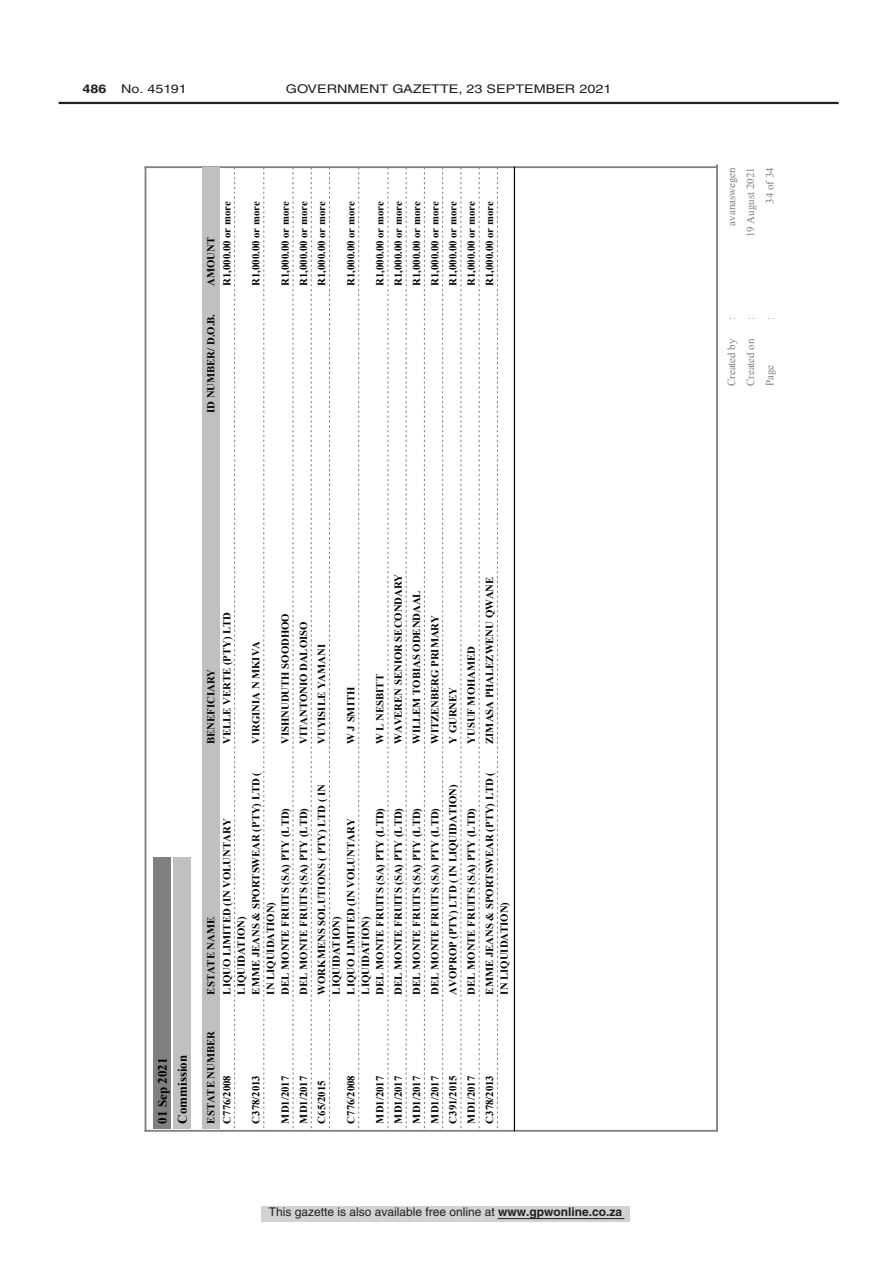
<style>
.page{position:relative;width:893px;height:1263px;background:#fff}
.page>*{position:absolute;margin:0;border:0;box-sizing:border-box;transform-origin:0 0}
.t1{font:700 12.9px "Times New Roman";color:#000}
.t2{font:12px "Helvetica LT Std";color:#231f20}
.t3{font:12px "Helvetica LT Std";color:#231f20;scale:1.2 1}
.t4{font:10.95px/19.2px "Times New Roman";color:#808080;text-align:justify}
.t5{font:700 10.65px/14.5px "Times New Roman";color:#000}
.s1{font-weight:700}
</style>
<div class="page">
<div style="left:261px;top:1206px;width:369px;height:16px;background:#d1d2d4"></div>
<hr style="left:498px;top:1218px;width:126px;height:1px;background:#231f20">
<hr style="left:59px;top:102px;width:780px;height:2px;background:#231f20">
<hr style="left:145px;top:1130px;width:572px;height:2px;background:#808080">
<hr style="left:145px;top:166px;width:572px;height:2px;background:#808080">
<hr style="left:145px;top:167px;width:1px;height:964px;background:#808080">
<svg style="left:497px;top:168px;width:1px;height:960px"></svg>
<svg style="left:479px;top:168px;width:1px;height:960px"></svg>
<svg style="left:461px;top:168px;width:1px;height:960px"></svg>
<svg style="left:442px;top:168px;width:1px;height:960px"></svg>
<svg style="left:424px;top:168px;width:1px;height:960px"></svg>
<svg style="left:406px;top:168px;width:1px;height:960px"></svg>
<svg style="left:388px;top:168px;width:1px;height:960px"></svg>
<svg style="left:358px;top:168px;width:1px;height:960px"></svg>
<svg style="left:329px;top:168px;width:1px;height:960px"></svg>
<svg style="left:311px;top:168px;width:1px;height:960px"></svg>
<svg style="left:293px;top:168px;width:1px;height:960px"></svg>
<svg style="left:264px;top:168px;width:1px;height:960px"></svg>
<svg style="left:234px;top:168px;width:1px;height:960px"></svg>
<hr style="left:514px;top:167px;width:1px;height:964px;background:#000">
<hr style="left:716px;top:165px;width:2px;height:966px;background:#808080">
<div style="left:153px;top:1117px;width:17px;height:12px;background:#808080"></div>
<div style="left:153px;top:857px;width:17px;height:266px;background:#808080"></div>
<div style="left:202px;top:167px;width:17px;height:962px;background:#c0c0c0"></div>
<div style="left:173px;top:1117px;width:17px;height:12px;background:#c0c0c0"></div>
<div style="left:173px;top:857px;width:17px;height:266px;background:#c0c0c0"></div>
<p class="t3" style="left:83px;top:82px;width:88px"><span class="s1">486</span> No. 45191</p>
<p class="t3" style="left:286px;top:82px;width:201px">GOVERNMENT GAZETTE, 23 Septem</p>
<p class="t3" style="left:546px;top:82px;width:56px">ber 2021</p>
<p class="t5" style="left:203px;top:286px;width:50px;rotate:-90deg">AMOUNT</p>
<p class="t5" style="left:219px;top:286px;width:86px;rotate:-90deg">R1,000.00 or more</p>
<p class="t5" style="left:203px;top:413px;width:101px;rotate:-90deg">ID NUMBER/ D.O.B.</p>
<p class="t5" style="left:248px;top:286px;width:86px;rotate:-90deg">R1,000.00 or more</p>
<p class="t5" style="left:278px;top:286px;width:86px;rotate:-90deg">R1,000.00 or more</p>
<p class="t5" style="left:296px;top:286px;width:86px;rotate:-90deg">R1,000.00 or more</p>
<p class="t5" style="left:314px;top:286px;width:86px;rotate:-90deg">R1,000.00 or more</p>
<p class="t5" style="left:343px;top:286px;width:86px;rotate:-90deg">R1,000.00 or more</p>
<p class="t5" style="left:373px;top:286px;width:86px;rotate:-90deg">R1,000.00 or more</p>
<p class="t5" style="left:391px;top:286px;width:86px;rotate:-90deg">R1,000.00 or more</p>
<p class="t5" style="left:409px;top:286px;width:86px;rotate:-90deg">R1,000.00 or more</p>
<p class="t5" style="left:427px;top:286px;width:86px;rotate:-90deg">R1,000.00 or more</p>
<p class="t5" style="left:446px;top:286px;width:86px;rotate:-90deg">R1,000.00 or more</p>
<p class="t5" style="left:464px;top:286px;width:86px;rotate:-90deg">R1,000.00 or more</p>
<p class="t5" style="left:482px;top:286px;width:86px;rotate:-90deg">R1,000.00 or more</p>
<p class="t1" style="left:154px;top:1123px;width:67px;rotate:-90deg">01 Sep 2021</p>
<p class="t1" style="left:174px;top:1123px;width:70px;rotate:-90deg">Commission</p>
<p class="t5" style="left:203px;top:744px;width:76px;rotate:-90deg">BENEFICIARY</p>
<p class="t5" style="left:219px;top:744px;width:133px;rotate:-90deg">VELLE VERTE (PTY) LTD</p>
<p class="t5" style="left:248px;top:744px;width:104px;rotate:-90deg">VIRGINIA N MKIVA</p>
<p class="t5" style="left:278px;top:744px;width:132px;rotate:-90deg">VISHNUDUTH SOODHOO</p>
<p class="t5" style="left:296px;top:744px;width:124px;rotate:-90deg">VITANTONIO DALOISO</p>
<p class="t5" style="left:314px;top:744px;width:101px;rotate:-90deg">VUYISILE YAMANI</p>
<p class="t5" style="left:343px;top:744px;width:59px;rotate:-90deg">W J SMITH</p>
<p class="t5" style="left:373px;top:744px;width:71px;rotate:-90deg">W L NESBITT</p>
<p class="t5" style="left:391px;top:744px;width:172px;rotate:-90deg">WAVEREN SENIOR SECONDARY</p>
<p class="t5" style="left:409px;top:744px;width:155px;rotate:-90deg">WILLEM TOBIAS ODENDAAL</p>
<p class="t5" style="left:427px;top:744px;width:130px;rotate:-90deg">WITZENBERG PRIMARY</p>
<p class="t5" style="left:446px;top:744px;width:58px;rotate:-90deg">Y GURNEY</p>
<p class="t5" style="left:464px;top:744px;width:99px;rotate:-90deg">YUSUF MOHAMED</p>
<p class="t5" style="left:482px;top:744px;width:169px;rotate:-90deg">ZIMASA PHALEZWENU QWANE</p>
<p class="t5" style="left:203px;top:994px;width:79px;rotate:-90deg">ESTATE NAME</p>
<p class="t5" style="left:248px;top:994px;width:224px;rotate:-90deg">EMME JEANS &amp; SPORTSWEAR (PTY) LTD (<br>IN LIQUIDATION)</p>
<p class="t5" style="left:278px;top:994px;width:188px;rotate:-90deg">DEL MONTE FRUITS (SA) PTY (LTD)</p>
<p class="t5" style="left:219px;top:994px;width:177px;rotate:-90deg">LIQUO LIMITED (IN VOLUNTARY<br>LIQUIDATION)</p>
<p class="t5" style="left:296px;top:994px;width:188px;rotate:-90deg">DEL MONTE FRUITS (SA) PTY (LTD)</p>
<p class="t5" style="left:314px;top:994px;width:212px;rotate:-90deg">WORKMENS SOLUTIONS ( PTY) LTD ( IN<br>LIQUIDATION)</p>
<p class="t5" style="left:373px;top:994px;width:188px;rotate:-90deg">DEL MONTE FRUITS (SA) PTY (LTD)</p>
<p class="t5" style="left:343px;top:994px;width:177px;rotate:-90deg">LIQUO LIMITED (IN VOLUNTARY<br>LIQUIDATION)</p>
<p class="t5" style="left:391px;top:994px;width:188px;rotate:-90deg">DEL MONTE FRUITS (SA) PTY (LTD)</p>
<p class="t5" style="left:409px;top:994px;width:188px;rotate:-90deg">DEL MONTE FRUITS (SA) PTY (LTD)</p>
<p class="t5" style="left:427px;top:994px;width:188px;rotate:-90deg">DEL MONTE FRUITS (SA) PTY (LTD)</p>
<p class="t5" style="left:446px;top:994px;width:212px;rotate:-90deg">AVOPROP (PTY) LTD ( IN LIQUIDATION)</p>
<p class="t5" style="left:464px;top:994px;width:188px;rotate:-90deg">DEL MONTE FRUITS (SA) PTY (LTD)</p>
<p class="t5" style="left:482px;top:994px;width:224px;rotate:-90deg">EMME JEANS &amp; SPORTSWEAR (PTY) LTD (<br>IN LIQUIDATION)</p>
<p class="t5" style="left:203px;top:1123px;width:94px;rotate:-90deg">ESTATE NUMBER</p>
<p class="t5" style="left:219px;top:1123px;width:50px;rotate:-90deg">C776/2008</p>
<p class="t5" style="left:248px;top:1123px;width:50px;rotate:-90deg">C378/2013</p>
<p class="t5" style="left:278px;top:1123px;width:49px;rotate:-90deg">MD1/2017</p>
<p class="t5" style="left:296px;top:1123px;width:49px;rotate:-90deg">MD1/2017</p>
<p class="t5" style="left:314px;top:1123px;width:44px;rotate:-90deg">C65/2015</p>
<p class="t5" style="left:343px;top:1123px;width:50px;rotate:-90deg">C776/2008</p>
<p class="t5" style="left:373px;top:1123px;width:49px;rotate:-90deg">MD1/2017</p>
<p class="t5" style="left:391px;top:1123px;width:49px;rotate:-90deg">MD1/2017</p>
<p class="t5" style="left:409px;top:1123px;width:49px;rotate:-90deg">MD1/2017</p>
<p class="t5" style="left:427px;top:1123px;width:49px;rotate:-90deg">MD1/2017</p>
<p class="t5" style="left:446px;top:1123px;width:50px;rotate:-90deg">C391/2015</p>
<p class="t5" style="left:464px;top:1123px;width:49px;rotate:-90deg">MD1/2017</p>
<p class="t5" style="left:482px;top:1123px;width:50px;rotate:-90deg">C378/2013</p>
<p class="t2" style="left:269px;top:1204px;width:355px">This gazette is also available free online at <span class="s1">www.gpwonline.co.za</span></p>
<p class="t4" style="left:722px;top:226px;width:60px;rotate:-90deg">avanaswegen</p>
<p class="t4" style="left:741px;top:237px;width:71px;rotate:-90deg">19 August 2021</p>
<p class="t4" style="left:760px;top:204px;width:38px;rotate:-90deg">34 of 34</p>
<p class="t4" style="left:722px;top:320px;width:5px;rotate:-90deg">: : :</p>
<p class="t4" style="left:722px;top:386px;width:49px;rotate:-90deg">Created by Created on Page</p>
</div>
